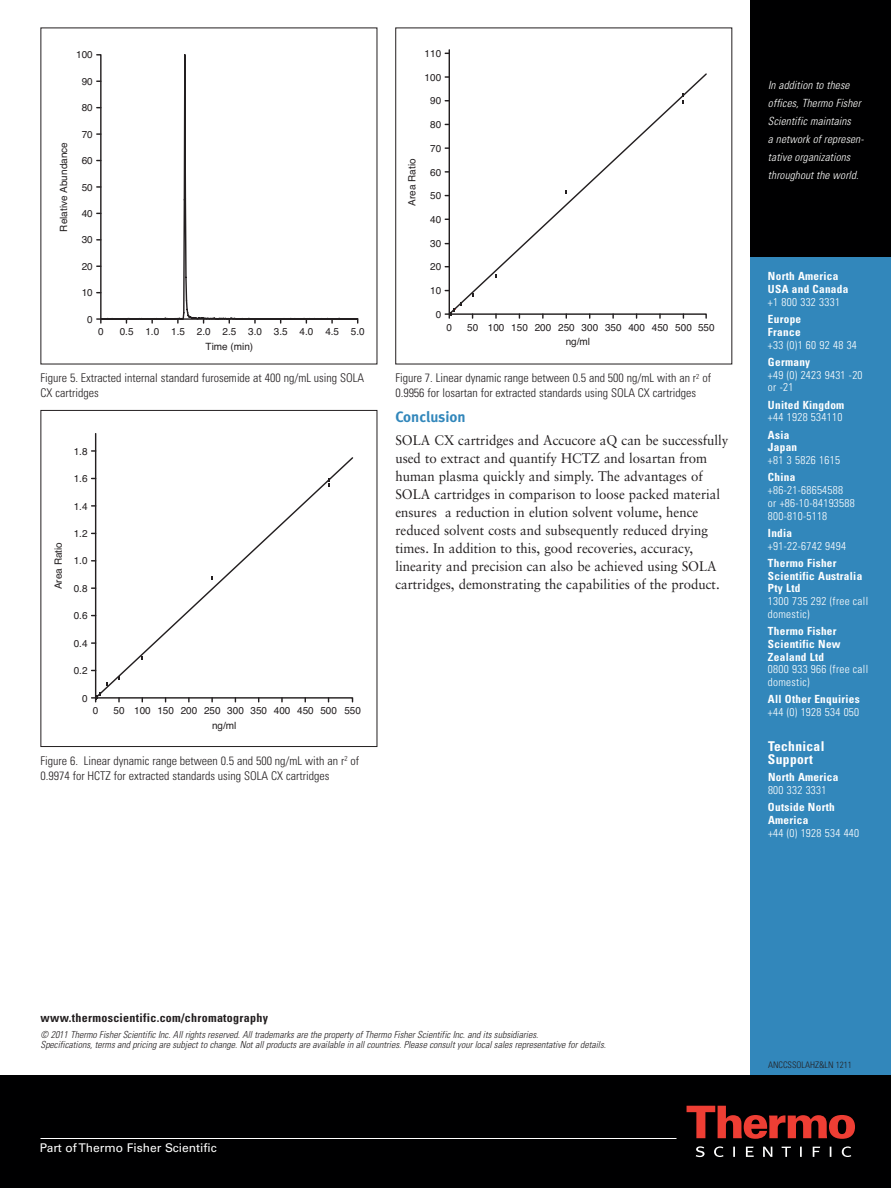
<style>
.page{position:relative;width:891px;height:1188px;background:#fff}
.page>*{position:absolute;margin:0;border:0;box-sizing:border-box;transform-origin:0 0}
.t1{font:15px "Meta Bold LF";color:#3287bb}
.t2{font:13.8px/18px "Sabon";color:#231f20;scale:.95 1}
.t3{font:700 condensed 13.5px/12.8px "Univers";letter-spacing:.025em;color:#fff}
.t4{font:300 condensed 12px/15px "Univers";color:#231f20}
.t5{font:700 condensed 12px "Univers";letter-spacing:.025em;color:#231f20}
.t6{font:12px "Univers";color:#fff}
.t7{font:300 condensed 11.25px/12.8px "Univers";letter-spacing:.025em;color:#fff}
.t8{font:700 condensed 11.25px/12.8px "Univers";letter-spacing:.025em;color:#fff}
.t9{font:italic 300 condensed 11.25px/18px "Univers";letter-spacing:.01em;color:#fff}
.t10{font:10.05px "Helvetica";color:#231f20}
.t11{font:italic 300 condensed 9.75px/10.2px "Univers";color:#231f20}
.t12{font:300 condensed 9px "Univers";color:#231f20}
</style>
<div class="page">
<div style="left:750px;top:257px;width:141px;height:931px;background:#3287bb"></div>
<div style="left:0;top:1076px;width:891px;height:112px;background:#000001"></div>
<div style="left:750px;top:0;width:141px;height:257px;background:#000001"></div>
<svg style="left:687px;top:1106px;width:168px;height:33px"></svg>
<svg style="left:696px;top:1146px;width:155px;height:11px"></svg>
<hr style="left:40px;top:1138px;width:636px;height:1px;background:#fff">
<svg style="left:96px;top:54px;width:263px;height:270px"></svg>
<hr style="left:95px;top:434px;width:1px;height:268px;background:#231f20">
<svg style="left:94px;top:456px;width:260px;height:236px"></svg>
<svg style="left:328px;top:478px;width:2px;height:9px"></svg>
<svg style="left:91px;top:692px;width:263px;height:11px"></svg>
<div style="left:40px;top:410px;width:337px;height:337px;border:1px solid #231f20"></div>
<hr style="left:449px;top:50px;width:1px;height:268px;background:#231f20">
<svg style="left:444px;top:290px;width:263px;height:29px"></svg>
<svg style="left:447px;top:72px;width:260px;height:244px"></svg>
<p class="t10" style="left:76px;top:47px;width:18px">100</p>
<p class="t10" style="left:82px;top:74px;width:13px">90</p>
<p class="t10" style="left:82px;top:100px;width:13px">80</p>
<p class="t10" style="left:56px;top:232px;width:91px;rotate:-90deg">Relative Abundance</p>
<p class="t10" style="left:82px;top:126px;width:13px">70</p>
<p class="t10" style="left:82px;top:153px;width:13px">60</p>
<p class="t10" style="left:82px;top:179px;width:13px">50</p>
<p class="t10" style="left:82px;top:206px;width:13px">40</p>
<p class="t10" style="left:82px;top:232px;width:13px">30</p>
<p class="t10" style="left:82px;top:259px;width:13px">20</p>
<p class="t10" style="left:82px;top:285px;width:13px">10</p>
<p class="t10" style="left:87px;top:311px;width:7px">0</p>
<p class="t10" style="left:98px;top:324px;width:7px">0</p>
<p class="t10" style="left:120px;top:324px;width:247px">0.5 1.0 1.5 2.0 2.5 3.0 3.5 4.0 4.5 5.0</p>
<p class="t10" style="left:206px;top:339px;width:49px">Time (min)</p>
<p class="t4" style="left:40px;top:371px;width:325px">Figure 5. Extracted internal standard furosemide at 400 ng/mL using SOLA<br>CX cartridges</p>
<p class="t10" style="left:74px;top:443px;width:15px">1.8</p>
<p class="t10" style="left:74px;top:471px;width:15px">1.6</p>
<p class="t10" style="left:74px;top:498px;width:15px">1.4</p>
<p class="t10" style="left:51px;top:589px;width:49px;rotate:-90deg">Area Ratio</p>
<p class="t10" style="left:74px;top:526px;width:15px">1.2</p>
<p class="t10" style="left:74px;top:553px;width:15px">1.0</p>
<p class="t10" style="left:74px;top:581px;width:15px">0.8</p>
<p class="t10" style="left:74px;top:608px;width:15px">0.6</p>
<p class="t10" style="left:74px;top:635px;width:15px">0.4</p>
<p class="t10" style="left:74px;top:663px;width:15px">0.2</p>
<p class="t10" style="left:82px;top:690px;width:7px">0</p>
<p class="t10" style="left:93px;top:703px;width:7px">0</p>
<p class="t10" style="left:114px;top:703px;width:249px">50 100 150 200 250 300 350 400 450 500 550</p>
<p class="t10" style="left:212px;top:718px;width:26px">ng/ml</p>
<p class="t4" style="left:41px;top:754px;width:320px">Figure 6. Linear dynamic range between 0.5 and 500 ng/mL with an r<sup>2</sup> of<br>0.9974 for HCTZ for extracted standards using SOLA CX cartridges</p>
<p class="t10" style="left:425px;top:46px;width:18px">110</p>
<p class="t10" style="left:425px;top:69px;width:18px">100</p>
<p class="t10" style="left:430px;top:93px;width:13px">90</p>
<p class="t10" style="left:430px;top:117px;width:13px">80</p>
<p class="t10" style="left:404px;top:206px;width:49px;rotate:-90deg">Area Ratio</p>
<p class="t10" style="left:430px;top:141px;width:13px">70</p>
<p class="t10" style="left:430px;top:164px;width:13px">60</p>
<p class="t10" style="left:430px;top:188px;width:13px">50</p>
<p class="t10" style="left:430px;top:212px;width:13px">40</p>
<p class="t10" style="left:430px;top:236px;width:13px">30</p>
<p class="t10" style="left:430px;top:259px;width:13px">20</p>
<p class="t10" style="left:430px;top:283px;width:13px">10</p>
<p class="t10" style="left:436px;top:307px;width:7px">0</p>
<p class="t10" style="left:447px;top:319px;width:7px">0</p>
<p class="t10" style="left:467px;top:319px;width:249px">50 100 150 200 250 300 350 400 450 500 550</p>
<p class="t10" style="left:566px;top:334px;width:26px">ng/ml</p>
<p class="t4" style="left:395px;top:371px;width:317px">Figure 7. Linear dynamic range between 0.5 and 500 ng/mL with an r<sup>2</sup> of<br>0.9956 for losartan for extracted standards using SOLA CX cartridges</p>
<p class="t1" style="left:395px;top:412px;width:72px">Conclusion</p>
<p class="t2" style="left:395px;top:432px;width:352px">SOLA CX cartridges and Accucore aQ can be successfully used to extract and quantify HCTZ and losartan from human plasma quickly and simply. The advantages of SOLA cartridges in comparison to loose packed material ensures a reduction in elution solvent volume, hence reduced solvent costs and subsequently reduced drying times. In addition to this, good recoveries, accuracy, linearity and precision can also be achieved using SOLA cartridges, demonstrating the capabilities of the product.</p>
<p class="t9" style="left:768px;top:77px;width:97px">In addition to these offices, Thermo Fisher<br>Scientific maintains<br>a network of represen&shy;tative organizations throughout the world.</p>
<p class="t8" style="left:768px;top:271px;width:82px">North America<br>USA and Canada</p>
<p class="t7" style="left:768px;top:297px;width:74px">+1 800 332 3331</p>
<p class="t8" style="left:768px;top:314px;width:35px">Europe<br>France</p>
<p class="t7" style="left:768px;top:339px;width:90px">+33 (0)1 60 92 48 34</p>
<p class="t8" style="left:768px;top:356px;width:44px">Germany</p>
<p class="t7" style="left:768px;top:369px;width:96px">+49 (0) 2423 9431 -20 or -21</p>
<p class="t8" style="left:768px;top:399px;width:78px">United Kingdom</p>
<p class="t7" style="left:768px;top:412px;width:76px">+44 1928 534110</p>
<p class="t8" style="left:768px;top:429px;width:31px">Asia<br>Japan</p>
<p class="t7" style="left:768px;top:455px;width:74px">+81 3 5826 1615</p>
<p class="t8" style="left:768px;top:472px;width:29px">China</p>
<p class="t7" style="left:768px;top:485px;width:88px">+86-21-68654588<br>or +86-10-84193588<br>800-810-5118</p>
<p class="t8" style="left:768px;top:527px;width:26px">India</p>
<p class="t7" style="left:768px;top:540px;width:80px">+91-22-6742 9494</p>
<p class="t8" style="left:768px;top:557px;width:96px">Thermo Fisher<br>Scientific Australia<br>Pty Ltd</p>
<p class="t7" style="left:768px;top:596px;width:102px">1300 735 292 (free call domestic)</p>
<p class="t8" style="left:768px;top:626px;width:74px">Thermo Fisher<br>Scientific New<br>Zealand Ltd</p>
<p class="t7" style="left:768px;top:664px;width:102px">0800 933 966 (free call domestic)</p>
<p class="t8" style="left:768px;top:694px;width:93px">All Other Enquiries</p>
<p class="t7" style="left:768px;top:707px;width:93px">+44 (0) 1928 534 050</p>
<p class="t3" style="left:768px;top:741px;width:58px">Technical<br>Support</p>
<p class="t8" style="left:768px;top:772px;width:72px">North America</p>
<p class="t7" style="left:768px;top:785px;width:60px">800 332 3331</p>
<p class="t8" style="left:768px;top:802px;width:68px">Outside North<br>America</p>
<p class="t7" style="left:768px;top:828px;width:93px">+44 (0) 1928 534 440</p>
<p class="t5" style="left:40px;top:1013px;width:229px">www.thermoscientific.com/chromatography</p>
<p class="t11" style="left:40px;top:1030px;width:567px">© 2011 Thermo Fisher Scientific Inc. All rights reserved. All trademarks are the property of Thermo Fisher Scientific Inc. and its subsidiaries.<br>Specifications, terms and pricing are subject to change. Not all products are available in all countries. Please consult your local sales representative for details.</p>
<p class="t6" style="left:40px;top:1144px;width:178px">Part ofThermo Fisher Scientific</p>
<p class="t12" style="left:768px;top:1062px;width:85px">ANCCSSOLAHZ&amp;LN 1211</p>
</div>
